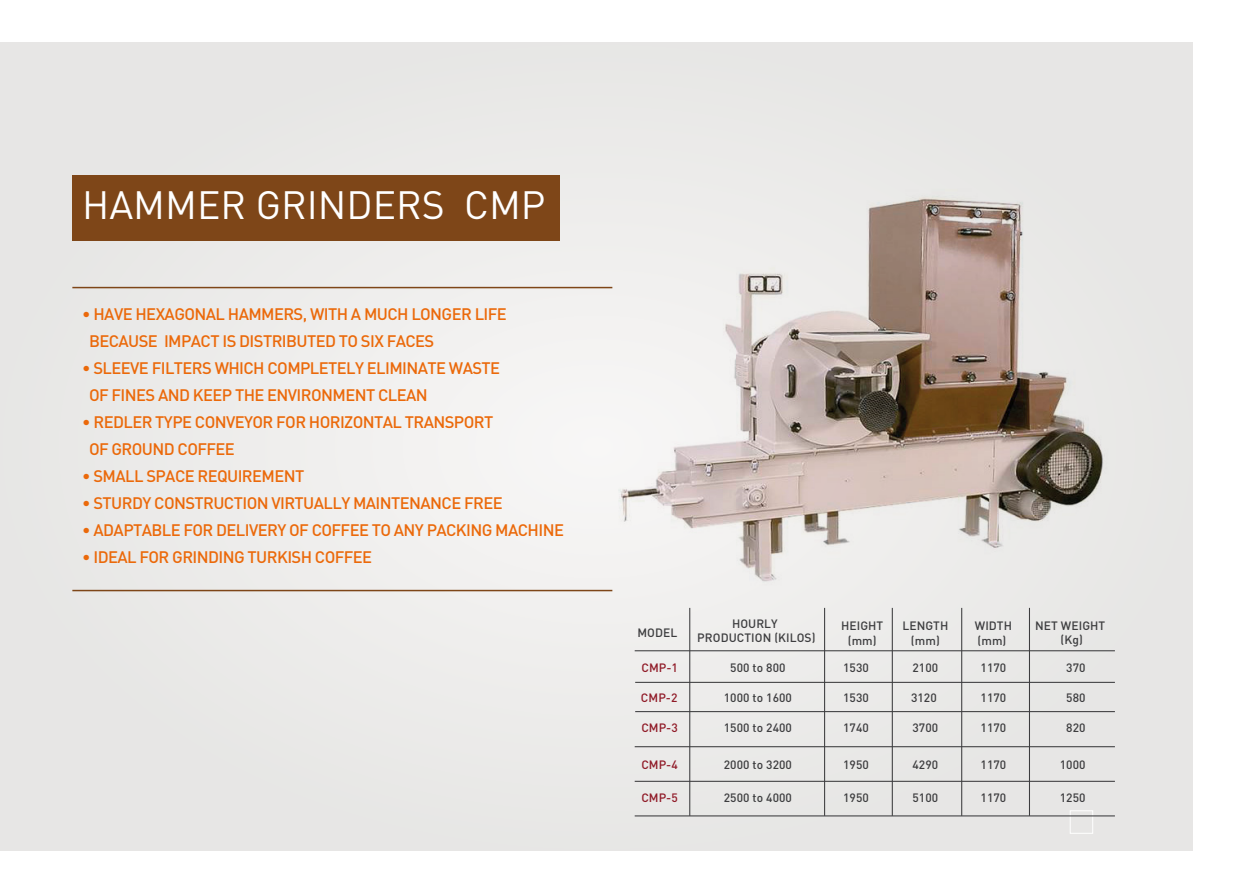
<style>
.page{position:relative;width:1234px;height:893px;background:#fff}
.page>*{position:absolute;margin:0;border:0;box-sizing:border-box;transform-origin:0 0}
.t1{font:39px "DIN";color:#fff}
.t2{font:500 16.5px/27px "DIN";letter-spacing:-.035em;color:#eb690a}
.t3{font:500 12px/14.4px "DIN";letter-spacing:.005em;color:#3d3d3f;text-align:center}
.t4{font:500 12px "DIN";color:#901a27}
</style>
<div class="page">
<div style="left:0;top:43px;width:1192px;height:807px;background:#e9e8e7"></div>
<div style="left:72px;top:175px;width:488px;height:66px;background:#7e4618"></div>
<div style="left:1069px;top:810px;width:23px;height:24px;border:1px solid #fff"></div>
<img style="left:612px;top:197px;width:491px;height:394px">
<hr style="left:634px;top:650px;width:480px;height:1px;background:#3d3d3f">
<hr style="left:635px;top:682px;width:479px;height:1px;background:#3d3d3f">
<hr style="left:635px;top:711px;width:479px;height:1px;background:#3d3d3f">
<hr style="left:634px;top:746px;width:480px;height:1px;background:#3d3d3f">
<hr style="left:634px;top:781px;width:480px;height:1px;background:#3d3d3f">
<hr style="left:634px;top:815px;width:480px;height:1px;background:#3d3d3f">
<hr style="left:689px;top:608px;width:1px;height:208px;background:#3d3d3f">
<hr style="left:823px;top:608px;width:2px;height:208px;background:#3d3d3f">
<hr style="left:891px;top:608px;width:1px;height:208px;background:#3d3d3f">
<hr style="left:960px;top:608px;width:2px;height:208px;background:#3d3d3f">
<hr style="left:1028px;top:608px;width:1px;height:208px;background:#3d3d3f">
<hr style="left:72px;top:287px;width:540px;height:1px;background:#7e4618">
<hr style="left:72px;top:590px;width:540px;height:1px;background:#7e4618">
<h1 class="t1" style="left:82px;top:180px;width:464px">HAMMER GRINDERS CMP</h1>
<p class="t2" style="left:89px;top:300px;width:419px;text-indent:-7px">• HAVE HEXAGONAL HAMMERS, WITH A MUCH LONGER LIFE<br>BECAUSE IMPACT IS DISTRIBUTED TO SIX FACES</p>
<p class="t2" style="left:89px;top:354px;width:412px;text-indent:-7px">• SLEEVE FILTERS WHICH COMPLETELY ELIMINATE WASTE<br>OF FINES AND KEEP THE ENVIRONMENT CLEAN</p>
<p class="t2" style="left:89px;top:408px;width:405px;text-indent:-7px">• REDLER TYPE CONVEYOR FOR HORIZONTAL TRANSPORT<br>OF GROUND COFFEE</p>
<p class="t2" style="left:82px;top:462px;width:223px">• SMALL SPACE REQUIREMENT</p>
<p class="t2" style="left:82px;top:489px;width:422px">• STURDY CONSTRUCTION VIRTUALLY MAINTENANCE FREE</p>
<p class="t2" style="left:82px;top:516px;width:483px">• ADAPTABLE FOR DELIVERY OF COFFEE TO ANY PACKING MACHINE</p>
<p class="t2" style="left:82px;top:543px;width:291px">• IDEAL FOR GRINDING TURKISH COFFEE</p>
<p class="t3" style="left:697px;top:616px;width:120px">HOURLY<br>PRODUCTION (KILOS)</p>
<p class="t3" style="left:637px;top:625px;width:41px">MODEL</p>
<p class="t3" style="left:1034px;top:618px;width:72px">NET WEIGHT (Kg)</p>
<p class="t3" style="left:1065px;top:660px;width:21px">370</p>
<p class="t3" style="left:1065px;top:690px;width:21px">580</p>
<p class="t3" style="left:1065px;top:720px;width:21px">820</p>
<p class="t4" style="left:641px;top:757px;width:38px">CMP-4</p>
<p class="t3" style="left:723px;top:757px;width:70px">2000 to 3200</p>
<p class="t3" style="left:1059px;top:757px;width:27px">1000</p>
<p class="t4" style="left:641px;top:790px;width:38px">CMP-5</p>
<p class="t3" style="left:723px;top:790px;width:70px">2500 to 4000</p>
<p class="t3" style="left:841px;top:618px;width:44px">HEIGHT (mm)</p>
<p class="t3" style="left:843px;top:660px;width:27px">1530</p>
<p class="t3" style="left:843px;top:690px;width:27px">1530</p>
<p class="t3" style="left:843px;top:720px;width:27px">1740</p>
<p class="t3" style="left:843px;top:757px;width:27px">1950</p>
<p class="t3" style="left:843px;top:790px;width:27px">1950</p>
<p class="t3" style="left:1059px;top:790px;width:27px">1250</p>
<p class="t3" style="left:902px;top:618px;width:47px">LENGTH (mm)</p>
<p class="t3" style="left:912px;top:660px;width:27px">2100</p>
<p class="t3" style="left:910px;top:690px;width:27px">3120</p>
<p class="t3" style="left:912px;top:720px;width:27px">3700</p>
<p class="t3" style="left:912px;top:757px;width:27px">4290</p>
<p class="t3" style="left:912px;top:790px;width:27px">5100</p>
<p class="t3" style="left:974px;top:618px;width:39px;text-align:left">WIDTH (mm)</p>
<p class="t3" style="left:980px;top:660px;width:27px">1170</p>
<p class="t3" style="left:980px;top:690px;width:27px">1170</p>
<p class="t3" style="left:980px;top:720px;width:27px">1170</p>
<p class="t3" style="left:980px;top:757px;width:27px">1170</p>
<p class="t3" style="left:980px;top:790px;width:27px">1170</p>
<p class="t4" style="left:641px;top:660px;width:38px">CMP-1</p>
<p class="t4" style="left:640px;top:690px;width:38px">CMP-2</p>
<p class="t4" style="left:641px;top:720px;width:38px">CMP-3</p>
<p class="t3" style="left:730px;top:660px;width:57px">500 to 800</p>
<p class="t3" style="left:723px;top:690px;width:70px">1000 to 1600</p>
<p class="t3" style="left:723px;top:720px;width:70px">1500 to 2400</p>
</div>
